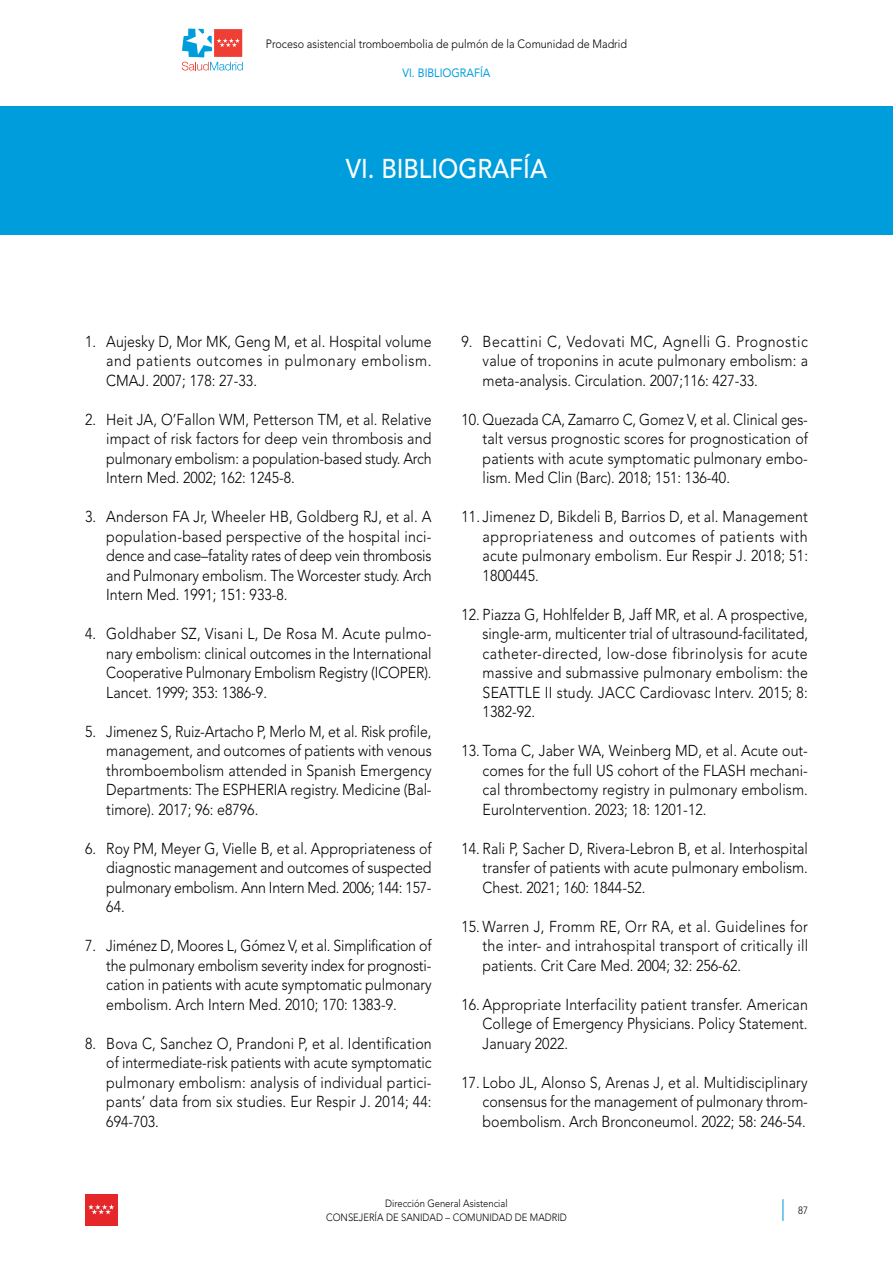
<style>
.page{position:relative;width:893px;height:1263px;background:#fff}
.page>*{position:absolute;margin:0;border:0;box-sizing:border-box;transform-origin:0 0}
.t1{font:500 27px "Avenir LT Std";color:#fff;scale:.9 1}
.t2{font:300 15.75px/19.5px "Avenir LT Std";color:#000;text-align:justify;scale:.9 1}
.t3{font:300 12px "Avenir LT Std";color:#000;scale:.9 1}
.t4{font:12px "Avenir LT Std";color:#009ddd;scale:.9 1}
.t5{font:300 10.5px/13.5px "Avenir LT Std";color:#000;text-align:center;scale:.9 1}
</style>
<div class="page">
<svg style="left:182px;top:28px;width:61px;height:43px"></svg>
<svg style="left:782px;top:1199px;width:1px;height:22px"></svg>
<div style="left:85px;top:1194px;width:32px;height:31px;background:#e62729"></div>
<svg style="left:88px;top:1204px;width:26px;height:10px"></svg>
<div style="left:0;top:106px;width:893px;height:128px;background:#009ddd"></div>
<p class="t3" style="left:266px;top:37px;width:403px">Proceso asistencial tromboembolia de pulmón de la Comunidad de Madrid</p>
<p class="t4" style="left:402px;top:66px;width:99px">VI. BIBLIOGRAFÍA</p>
<h1 class="t1" style="left:346px;top:153px;width:225px">VI. BIBLIOGRAFÍA</h1>
<p class="t2" style="left:106px;top:331px;width:363px;text-indent:-21px">1. Aujesky D, Mor MK, Geng M, et al. Hospital volume and patients outcomes in pulmonary embolism.<br>CMAJ. 2007; 178: 27-33.</p>
<p class="t2" style="left:106px;top:409px;width:363px;text-indent:-21px">2. Heit JA, O’Fallon WM, Petterson TM, et al. Relative impact of risk factors for deep vein thrombosis and pulmonary embolism: a population-based study. Arch Intern Med. 2002; 162: 1245-8.</p>
<p class="t2" style="left:106px;top:507px;width:363px;text-indent:-21px">3. Anderson FA Jr, Wheeler HB, Goldberg RJ, et al. A population-based perspective of the hospital inci&shy;dence and case–fatality rates of deep vein thrombosis and Pulmonary embolism. The Worcester study. Arch Intern Med. 1991; 151: 933-8.</p>
<p class="t2" style="left:106px;top:624px;width:363px;text-indent:-21px">4. Goldhaber SZ, Visani L, De Rosa M. Acute pulmo&shy;nary embolism: clinical outcomes in the International Cooperative Pulmonary Embolism Registry (ICOPER).<br>Lancet. 1999; 353: 1386-9.</p>
<p class="t2" style="left:106px;top:721px;width:363px;text-indent:-21px">5. Jimenez S, Ruiz-Artacho P, Merlo M, et al. Risk profile, management, and outcomes of patients with venous thromboembolism attended in Spanish Emergency Departments: The ESPHERIA registry. Medicine (Bal&shy;timore). 2017; 96: e8796.</p>
<p class="t2" style="left:106px;top:838px;width:363px;text-indent:-21px">6. Roy PM, Meyer G, Vielle B, et al. Appropriateness of diagnostic management and outcomes of suspected pulmonary embolism. Ann Intern Med. 2006; 144: 157- 64.</p>
<p class="t2" style="left:106px;top:936px;width:363px;text-indent:-21px">7. Jiménez D, Moores L, Gómez V, et al. Simplification of the pulmonary embolism severity index for prognosti&shy;cation in patients with acute symptomatic pulmonary embolism. Arch Intern Med. 2010; 170: 1383-9.</p>
<p class="t2" style="left:106px;top:1033px;width:363px;text-indent:-21px">8. Bova C, Sanchez O, Prandoni P, et al. Identification of intermediate-risk patients with acute symptomatic pulmonary embolism: analysis of individual partici&shy;pants’ data from six studies. Eur Respir J. 2014; 44:<br>694-703.</p>
<p class="t2" style="left:483px;top:331px;width:363px;text-indent:-21px">9. Becattini C, Vedovati MC, Agnelli G. Prognostic value of troponins in acute pulmonary embolism: a meta-analysis. Circulation. 2007;116: 427-33.</p>
<p class="t2" style="left:483px;top:409px;width:363px;text-indent:-21px">10. Quezada CA, Zamarro C, Gomez V, et al. Clinical ges&shy;talt versus prognostic scores for prognostication of patients with acute symptomatic pulmonary embo&shy;lism. Med Clin (Barc). 2018; 151: 136-40.</p>
<p class="t2" style="left:483px;top:507px;width:363px;text-indent:-21px">11. Jimenez D, Bikdeli B, Barrios D, et al. Management appropriateness and outcomes of patients with acute pulmonary embolism. Eur Respir J. 2018; 51:<br>1800445.</p>
<p class="t2" style="left:483px;top:604px;width:363px;text-indent:-21px">12. Piazza G, Hohlfelder B, Jaff MR, et al. A prospective, single-arm, multicenter trial of ultrasound-facilitated, catheter-directed, low-dose fibrinolysis for acute massive and submassive pulmonary embolism: the SEATTLE II study. JACC Cardiovasc Interv. 2015; 8:<br>1382-92.</p>
<p class="t2" style="left:483px;top:741px;width:363px;text-indent:-21px">13. Toma C, Jaber WA, Weinberg MD, et al. Acute out&shy;comes for the full US cohort of the FLASH mechani&shy;cal thrombectomy registry in pulmonary embolism.<br>EuroIntervention. 2023; 18: 1201-12.</p>
<p class="t2" style="left:483px;top:838px;width:363px;text-indent:-21px">14. Rali P, Sacher D, Rivera-Lebron B, et al. Interhospital transfer of patients with acute pulmonary embolism.<br>Chest. 2021; 160: 1844-52.</p>
<p class="t2" style="left:483px;top:916px;width:363px;text-indent:-21px">15. Warren J, Fromm RE, Orr RA, et al. Guidelines for the inter- and intrahospital transport of critically ill patients. Crit Care Med. 2004; 32: 256-62.</p>
<p class="t2" style="left:483px;top:994px;width:363px;text-indent:-21px">16. Appropriate Interfacility patient transfer. American College of Emergency Physicians. Policy Statement.<br>January 2022.</p>
<p class="t2" style="left:483px;top:1072px;width:363px;text-indent:-21px">17. Lobo JL, Alonso S, Arenas J, et al. Multidisciplinary consensus for the management of pulmonary throm&shy;boembolism. Arch Bronconeumol. 2022; 58: 246-54.</p>
<p class="t5" style="left:326px;top:1197px;width:269px">Dirección General Asistencial<br>CONSEJERÍA DE SANIDAD – COMUNIDAD DE MADRID</p>
<p class="t5" style="left:798px;top:1204px;width:12px">87</p>
</div>
